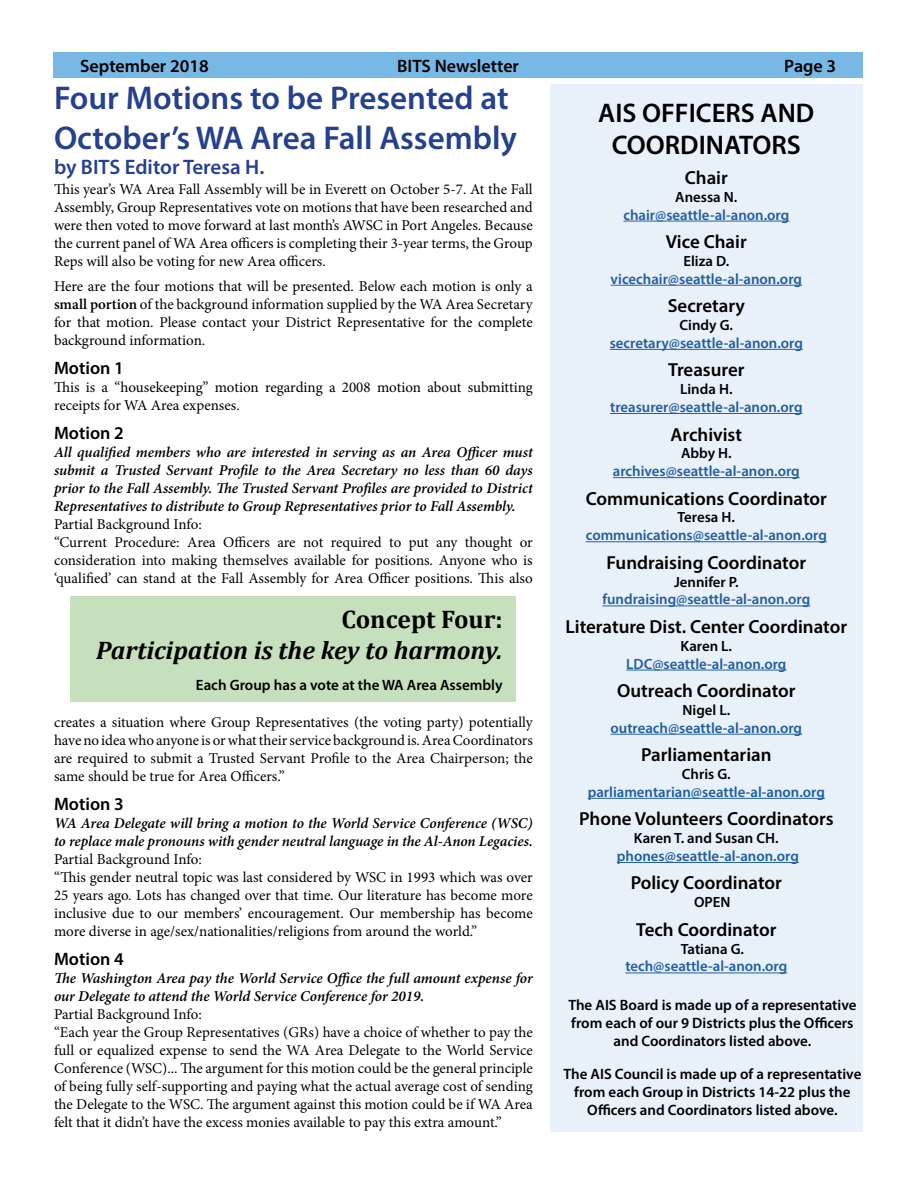
<style>
.page{position:relative;width:918px;height:1188px;background:#fff}
.page>*{position:absolute;margin:0;border:0;box-sizing:border-box;transform-origin:0 0}
.t1{font:600 33px/39.6px "Myriad Pro";color:#25408f}
.t2{font:600 27px/32.4px "Myriad Pro";color:#000;text-align:center}
.t3{font:italic 700 25.5px "Cambria";color:#000}
.t4{font:700 25.5px "Cambria";color:#000}
.t5{font:600 21px "Myriad Pro";color:#25408f}
.t6{font:600 18.9px "Myriad Pro";color:#000}
.t7{font:600 18px "Myriad Pro";color:#000}
.t8{font:15px/18px "Minion Pro";letter-spacing:-.005em;color:#000}
.t9{font:italic 600 15px/18px "Minion Pro";letter-spacing:-.005em;color:#000}
.t10{font:600 15px/18px "Myriad Pro";color:#000;text-align:center}
.t11{font:600 14.85px "Myriad Pro";color:#215e9e}
.t12{font:600 14.85px "Myriad Pro";color:#000}
.s1{font-weight:600}
</style>
<div class="page">
<div style="left:550px;top:84px;width:313px;height:1048px;background:#e8f0fa"></div>
<hr style="left:623px;top:221px;width:166px;height:1px;background:#215e9e">
<hr style="left:611px;top:285px;width:191px;height:1px;background:#215e9e">
<hr style="left:610px;top:349px;width:193px;height:1px;background:#215e9e">
<hr style="left:610px;top:413px;width:193px;height:1px;background:#215e9e">
<hr style="left:613px;top:477px;width:187px;height:1px;background:#215e9e">
<hr style="left:586px;top:541px;width:241px;height:1px;background:#215e9e">
<hr style="left:602px;top:606px;width:208px;height:1px;background:#215e9e">
<hr style="left:626px;top:670px;width:160px;height:1px;background:#215e9e">
<hr style="left:611px;top:734px;width:191px;height:1px;background:#215e9e">
<hr style="left:588px;top:798px;width:237px;height:1px;background:#215e9e">
<hr style="left:617px;top:862px;width:182px;height:1px;background:#215e9e">
<hr style="left:625px;top:973px;width:162px;height:1px;background:#215e9e">
<div style="left:53px;top:52px;width:810px;height:26px;background:#78b8e5"></div>
<div style="left:71px;top:597px;width:445px;height:105px;background:#c6dfbd"></div>
<p class="t7" style="left:80px;top:54px;width:130px">September 2018</p>
<p class="t7" style="left:397px;top:54px;width:123px">BITS Newsletter</p>
<p class="t7" style="left:784px;top:54px;width:53px">Page 3</p>
<h1 class="t1" style="left:54px;top:77px;width:465px">Four Motions to be Presented at<br>October’s WA Area Fall Assembly</h1>
<h3 class="t5" style="left:54px;top:153px;width:212px">by BITS Editor Teresa H.</h3>
<p class="t8" style="left:54px;top:180px;width:480px;text-align:justify">This year’s WA Area Fall Assembly will be in Everett on October 5-7. At the Fall Assembly, Group Representatives vote on motions that have been researched and were then voted to move forward at last month’s AWSC in Port Angeles. Because the current panel of WA Area officers is completing their 3-year terms, the Group Reps will also be voting for new Area officers.</p>
<p class="t8" style="left:54px;top:277px;width:480px;text-align:justify">Here are the four motions that will be presented. Below each motion is only a <span class="s1">small portion</span> of the background information supplied by the WA Area Secretary for that motion. Please contact your District Representative for the complete background information.</p>
<p class="t7" style="left:54px;top:357px;width:71px">Motion 1</p>
<p class="t8" style="left:54px;top:379px;width:480px">This is a “housekeeping” motion regarding a 2008 motion about submitting receipts for WA Area expenses.</p>
<p class="t7" style="left:54px;top:422px;width:71px">Motion 2</p>
<p class="t9" style="left:54px;top:443px;width:480px;text-align:justify">All qualified members who are interested in serving as an Area Officer must submit a Trusted Servant Profile to the Area Secretary no less than 60 days prior to the Fall Assembly. The Trusted Servant Profiles are provided to District Representatives to distribute to Group Representatives prior to Fall Assembly.</p>
<p class="t8" style="left:54px;top:516px;width:480px">Partial Background Info:<br>“Current Procedure: Area Officers are not required to put any thought or consideration into making themselves available for positions. Anyone who is ‘qualified’ can stand at the Fall Assembly for Area Officer positions. This also</p>
<h3 class="t4" style="left:341px;top:601px;width:163px">Concept Four:</h3>
<h3 class="t3" style="left:96px;top:632px;width:408px">Participation is the key to harmony.</h3>
<p class="t10" style="left:196px;top:676px;width:308px">Each Group has a vote at the WA Area Assembly</p>
<p class="t8" style="left:54px;top:713px;width:480px;text-align:justify">creates a situation where Group Representatives (the voting party) potentially have no idea who anyone is or what their service background is. Area Coordinators are required to submit a Trusted Servant Profile to the Area Chairperson; the same should be true for Area Officers.”</p>
<p class="t7" style="left:54px;top:792px;width:71px">Motion 3</p>
<p class="t9" style="left:54px;top:814px;width:480px">WA Area Delegate will bring a motion to the World Service Conference (WSC) to replace male pronouns with gender neutral language in the Al-Anon Legacies.</p>
<p class="t8" style="left:54px;top:850px;width:480px">Partial Background Info:<br>“This gender neutral topic was last considered by WSC in 1993 which was over 25 years ago. Lots has changed over that time. Our literature has become more inclusive due to our members’ encouragement. Our membership has become more diverse in age/sex/nationalities/religions from around the world.”</p>
<p class="t7" style="left:54px;top:947px;width:71px">Motion 4</p>
<p class="t9" style="left:54px;top:969px;width:480px">The Washington Area pay the World Service Office the full amount expense for our Delegate to attend the World Service Conference for 2019.</p>
<p class="t8" style="left:54px;top:1005px;width:480px">Partial Background Info:<br>“Each year the Group Representatives (GRs) have a choice of whether to pay the full or equalized expense to send the WA Area Delegate to the World Service Conference (WSC)... The argument for this motion could be the general principle of being fully self-supporting and paying what the actual average cost of sending the Delegate to the WSC. The argument against this motion could be if WA Area felt that it didn’t have the excess monies available to pay this extra amount.”</p>
<h2 class="t2" style="left:598px;top:96px;width:218px">AIS OFFICERS AND<br>COORDINATORS</h2>
<p class="t6" style="left:685px;top:166px;width:45px">Chair</p>
<p class="t12" style="left:675px;top:187px;width:64px">Anessa N.</p>
<p class="t11" style="left:623px;top:205px;width:167px">chair@seattle-al-anon.org</p>
<p class="t6" style="left:666px;top:230px;width:82px">Vice Chair</p>
<p class="t12" style="left:684px;top:251px;width:47px">Eliza D.</p>
<p class="t11" style="left:611px;top:269px;width:193px">vicechair@seattle-al-anon.org</p>
<p class="t6" style="left:668px;top:294px;width:79px">Secretary</p>
<p class="t12" style="left:680px;top:316px;width:55px">Cindy G.</p>
<p class="t11" style="left:610px;top:333px;width:195px">secretary@seattle-al-anon.org</p>
<p class="t6" style="left:668px;top:358px;width:78px">Treasurer</p>
<p class="t12" style="left:680px;top:380px;width:54px">Linda H.</p>
<p class="t11" style="left:610px;top:398px;width:194px">treasurer@seattle-al-anon.org</p>
<p class="t6" style="left:671px;top:422px;width:73px">Archivist</p>
<p class="t12" style="left:681px;top:444px;width:52px">Abby H.</p>
<p class="t11" style="left:613px;top:462px;width:188px">archives@seattle-al-anon.org</p>
<p class="t6" style="left:586px;top:486px;width:243px">Communications Coordinator</p>
<p class="t12" style="left:678px;top:508px;width:59px">Teresa H.</p>
<p class="t11" style="left:586px;top:526px;width:243px">communications@seattle-al-anon.org</p>
<p class="t6" style="left:607px;top:550px;width:201px">Fundraising Coordinator</p>
<p class="t12" style="left:674px;top:572px;width:66px">Jennifer P.</p>
<p class="t11" style="left:602px;top:590px;width:209px">fundraising@seattle-al-anon.org</p>
<p class="t6" style="left:566px;top:615px;width:283px">Literature Dist. Center Coordinator</p>
<p class="t12" style="left:681px;top:636px;width:53px">Karen L.</p>
<p class="t11" style="left:626px;top:654px;width:162px">LDC@seattle-al-anon.org</p>
<p class="t6" style="left:617px;top:679px;width:180px">Outreach Coordinator</p>
<p class="t12" style="left:682px;top:700px;width:49px">Nigel L.</p>
<p class="t11" style="left:611px;top:718px;width:193px">outreach@seattle-al-anon.org</p>
<p class="t6" style="left:641px;top:743px;width:132px">Parliamentarian</p>
<p class="t12" style="left:682px;top:765px;width:50px">Chris G.</p>
<p class="t11" style="left:588px;top:782px;width:239px">parliamentarian@seattle-al-anon.org</p>
<p class="t6" style="left:579px;top:807px;width:256px">Phone Volunteers Coordinators</p>
<p class="t12" style="left:634px;top:829px;width:146px">Karen T. and Susan CH.</p>
<p class="t11" style="left:617px;top:847px;width:183px">phones@seattle-al-anon.org</p>
<p class="t6" style="left:631px;top:871px;width:153px">Policy Coordinator</p>
<p class="t12" style="left:694px;top:893px;width:38px">OPEN</p>
<p class="t6" style="left:636px;top:917px;width:142px">Tech Coordinator</p>
<p class="t12" style="left:681px;top:939px;width:65px">Tatiana G.</p>
<p class="t11" style="left:625px;top:957px;width:163px">tech@seattle-al-anon.org</p>
<p class="t10" style="left:568px;top:996px;width:290px">The AIS Board is made up of a representative from each of our 9 Districts plus the Officers and Coordinators listed above.</p>
<p class="t10" style="left:563px;top:1065px;width:300px">The AIS Council is made up of a representative from each Group in Districts 14-22 plus the<br>Officers and Coordinators listed above.</p>
</div>
